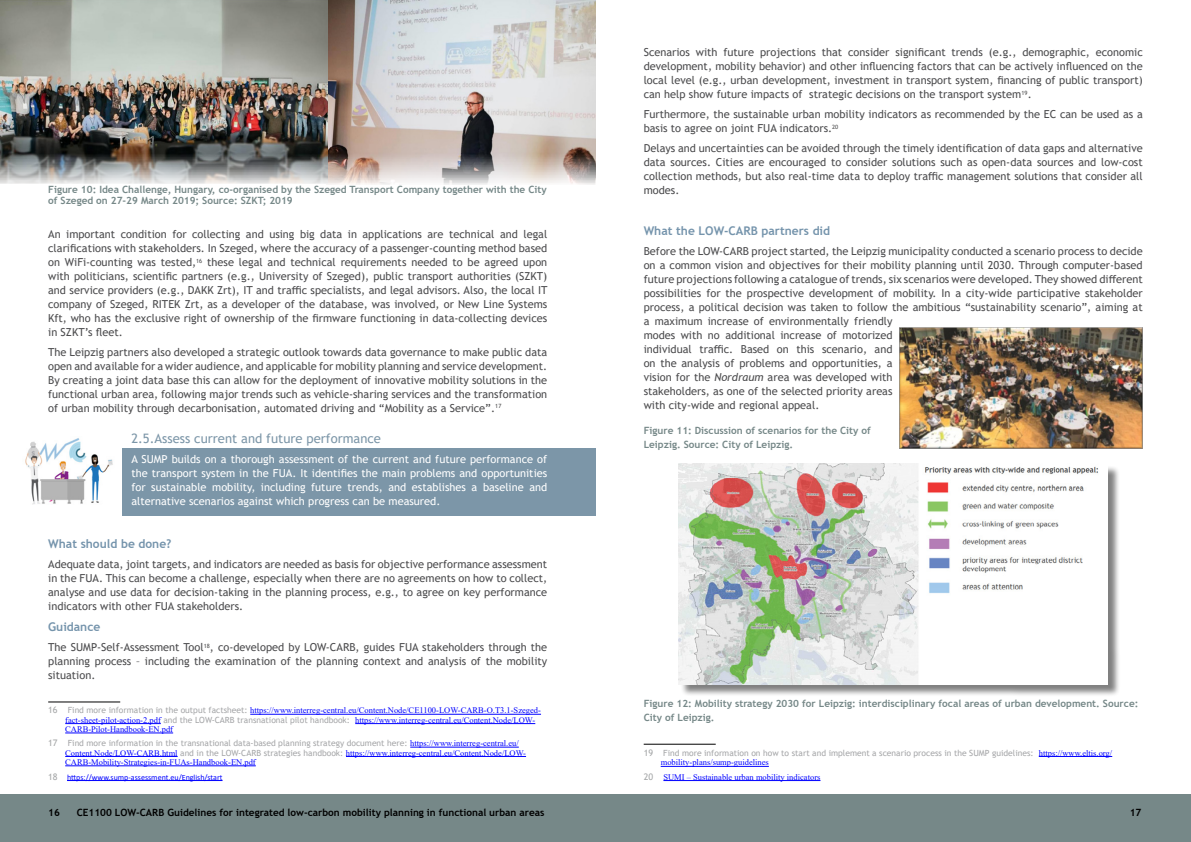
<style>
.page{position:relative;width:1191px;height:842px;background:#fff}
.page>*{position:absolute;margin:0;border:0;box-sizing:border-box;transform-origin:0 0}
.t1{font:13px "Trebuchet MS";color:#7c96a8}
.t2{font:700 12px "Trebuchet MS";color:#7594ac}
.t3{font:11px/14px "Trebuchet MS";color:#4c4c4e;text-align:justify}
.t4{font:11px/14px "Trebuchet MS";color:#fff;text-align:justify}
.t5{font:700 10px/14px "Trebuchet MS";color:#768888}
.t6{font:700 10px "Trebuchet MS";color:#000}
.t7{font:8.5px/9.3px "Times New Roman";color:#00f}
.t8{font:8.5px "Trebuchet MS";color:#a6a7a9}
.t9{font:8px "Calibri";color:#00f}
.s1{font-family:"Trebuchet MS";font-size:9px;color:#a5a7a8}
.s2{font-family:"Trebuchet MS";color:#a6a7a9}
.s3{font-size:9px;color:#a5a7a8}
.s4{font-family:"Times New Roman";color:#00f}
.s5{font-style:italic}
</style>
<div class="page">
<img style="left:0;top:0;width:595px;height:184px">
<div style="left:122px;top:448px;width:473px;height:67px;background:#7c96a8"></div>
<hr style="left:48px;top:701px;width:72px;height:1px;background:#000">
<hr style="left:250px;top:714px;width:291px;height:1px;background:#00f">
<hr style="left:65px;top:723px;width:96px;height:1px;background:#00f">
<hr style="left:355px;top:723px;width:180px;height:1px;background:#00f">
<hr style="left:65px;top:733px;width:108px;height:1px;background:#00f">
<hr style="left:410px;top:747px;width:109px;height:1px;background:#00f">
<hr style="left:65px;top:756px;width:113px;height:1px;background:#00f">
<hr style="left:346px;top:756px;width:180px;height:1px;background:#00f">
<hr style="left:65px;top:766px;width:191px;height:1px;background:#00f">
<hr style="left:67px;top:780px;width:155px;height:1px;background:#00f">
<hr style="left:643px;top:744px;width:72px;height:1px;background:#000">
<hr style="left:1038px;top:756px;width:74px;height:1px;background:#00f">
<hr style="left:660px;top:766px;width:109px;height:1px;background:#00f">
<hr style="left:663px;top:780px;width:157px;height:1px;background:#00f">
<img style="left:899px;top:327px;width:243px;height:122px">
<div style="left:680px;top:465px;width:440px;height:232px;background:#000;opacity:.5"></div>
<img style="left:679px;top:464px;width:428px;height:220px">
<div style="left:1007px;top:644px;width:100px;height:40px;background:#fff"></div>
<img style="left:25px;top:438px;width:88px;height:67px">
<div style="left:0;top:794px;width:1191px;height:48px;background:#768888"></div>
<p class="t5" style="left:48px;top:184px;width:500px;line-height:11px">Figure 10: Idea Challenge, Hungary, co-organised by the Szeged Transport Company together with the City of Szeged on 27-29 March 2019; Source: SZKT; 2019</p>
<p class="t3" style="left:48px;top:227px;width:501px">An important condition for collecting and using big data in applications are technical and legal clarifications with stakeholders. In Szeged, where the accuracy of a passenger-counting method based on WiFi-counting was tested,<sup>16</sup> these legal and technical requirements needed to be agreed upon with politicians, scientific partners (e.g., University of Szeged), public transport authorities (SZKT) and service providers (e.g., DAKK Zrt), IT and traffic specialists, and legal advisors. Also, the local IT company of Szeged, RITEK Zrt, as a developer of the database, was involved, or New Line Systems Kft, who has the exclusive right of ownership of the firmware functioning in data-collecting devices in SZKT’s fleet.</p>
<p class="t3" style="left:48px;top:345px;width:500px">The Leipzig partners also developed a strategic outlook towards data governance to make public data open and available for a wider audience, and applicable for mobility planning and service development.<br>By creating a joint data base this can allow for the deployment of innovative mobility solutions in the functional urban area, following major trends such as vehicle-sharing services and the transformation of urban mobility through decarbonisation, automated driving and “Mobility as a Service”.<sup>17</sup></p>
<p class="t1" style="left:131px;top:430px;width:251px">2.5.Assess current and future performance</p>
<p class="t4" style="left:131px;top:452px;width:417px">A SUMP builds on a thorough assessment of the current and future performance of the transport system in the FUA. It identifies the main problems and opportunities for sustainable mobility, including future trends, and establishes a baseline and alternative scenarios against which progress can be measured.</p>
<p class="t2" style="left:48px;top:536px;width:125px">What should be done?</p>
<p class="t3" style="left:48px;top:557px;width:500px">Adequate data, joint targets, and indicators are needed as basis for objective performance assessment in the FUA. This can become a challenge, especially when there are no agreements on how to collect, analyse and use data for decision-taking in the planning process, e.g., to agree on key performance indicators with other FUA stakeholders.</p>
<p class="t2" style="left:48px;top:620px;width:54px">Guidance</p>
<p class="t3" style="left:48px;top:640px;width:500px">The SUMP-Self-Assessment Tool<sup>18</sup>, co-developed by LOW-CARB, guides FUA stakeholders through the planning process – including the examination of the planning context and analysis of the mobility situation.</p>
<p class="t7" style="left:65px;top:705px;width:477px;text-indent:-17px"><span class="s1">16</span> <span class="s2">Find more information in the output factsheet:</span> https://www.interreg-central.eu/Content.Node/CE1100-LOW-CARB-O.T3.1-Szeged&shy;fact-sheet-pilot-action-2.pdf <span class="s2">and the LOW-CARB transnational pilot handbook:</span> https://www.interreg-central.eu/Content.Node/LOW-<br>CARB-Pilot-Handbook-EN.pdf</p>
<p class="t8" style="left:48px;top:738px;width:472px"><span class="s3">17</span> Find more information in the transnational data-based planning strategy document here: <span class="s4">https://www.interreg-central.eu/</span></p>
<p class="t7" style="left:65px;top:748px;width:462px">Content.Node/LOW-CARB.html <span class="s2">and in the LOW-CARB strategies handbook:</span> https://www.interreg-central.eu/Content.Node/LOW-<br>CARB-Mobility-Strategies-in-FUAs-Handbook-EN.pdf</p>
<p class="t9" style="left:48px;top:771px;width:176px"><span class="s1">18</span> https://www.sump-assessment.eu/English/start</p>
<p class="t3" style="left:643px;top:45px;width:500px">Scenarios with future projections that consider significant trends (e.g., demographic, economic development, mobility behavior) and other influencing factors that can be actively influenced on the local level (e.g., urban development, investment in transport system, financing of public transport) can help show future impacts of strategic decisions on the transport system<sup>19</sup>.</p>
<p class="t3" style="left:643px;top:107px;width:500px">Furthermore, the sustainable urban mobility indicators as recommended by the EC can be used as a basis to agree on joint FUA indicators.<sup>20</sup></p>
<p class="t3" style="left:643px;top:141px;width:500px">Delays and uncertainties can be avoided through the timely identification of data gaps and alternative data sources. Cities are encouraged to consider solutions such as open-data sources and low-cost collection methods, but also real-time data to deploy traffic management solutions that consider all modes.</p>
<p class="t2" style="left:643px;top:223px;width:188px">What the LOW-CARB partners did</p>
<p class="t3" style="left:643px;top:244px;width:500px;text-align:left">Before the LOW-CARB project started, the Leipzig municipality conducted a scenario process to decide on a common vision and objectives for their mobility planning until 2030. Through computer-based future projections following a catalogue of trends, six scenarios were developed. They showed different possibilities for the prospective development of mobility. In a city-wide participative stakeholder process, a political decision was taken to follow the ambitious “sustainability scenario”, aiming at a maximum increase of environmentally friendly<br>modes with no additional increase of motorized<br>individual traffic. Based on this scenario, and<br>on the analysis of problems and opportunities, a<br>vision for the <span class="s5">Nordraum</span> area was developed with<br>stakeholders, as one of the selected priority areas<br>with city-wide and regional appeal.</p>
<p class="t5" style="left:643px;top:423px;width:229px">Figure 11: Discussion of scenarios for the City of<br>Leipzig. Source: City of Leipzig.</p>
<p class="t5" style="left:643px;top:697px;width:496px">Figure 12: Mobility strategy 2030 for Leipzig: interdisciplinary focal areas of urban development. Source:<br>City of Leipzig.</p>
<p class="t8" style="left:643px;top:747px;width:470px"><span class="s3">19</span> Find more information on how to start and implement a scenario process in the SUMP guidelines: <span class="s4">https://www.eltis.org/</span></p>
<p class="t7" style="left:643px;top:755px;width:178px;line-height:14.2px;text-indent:17px">mobility-plans/sump-guidelines<br><span class="s1">20</span> SUMI – Sustainable urban mobility indicators</p>
<p class="t6" style="left:48px;top:806px;width:13px">16</p>
<p class="t6" style="left:77px;top:806px;width:469px">CE1100 LOW-CARB Guidelines for integrated low-carbon mobility planning in functional urban areas</p>
<p class="t6" style="left:1129px;top:806px;width:13px">17</p>
</div>
